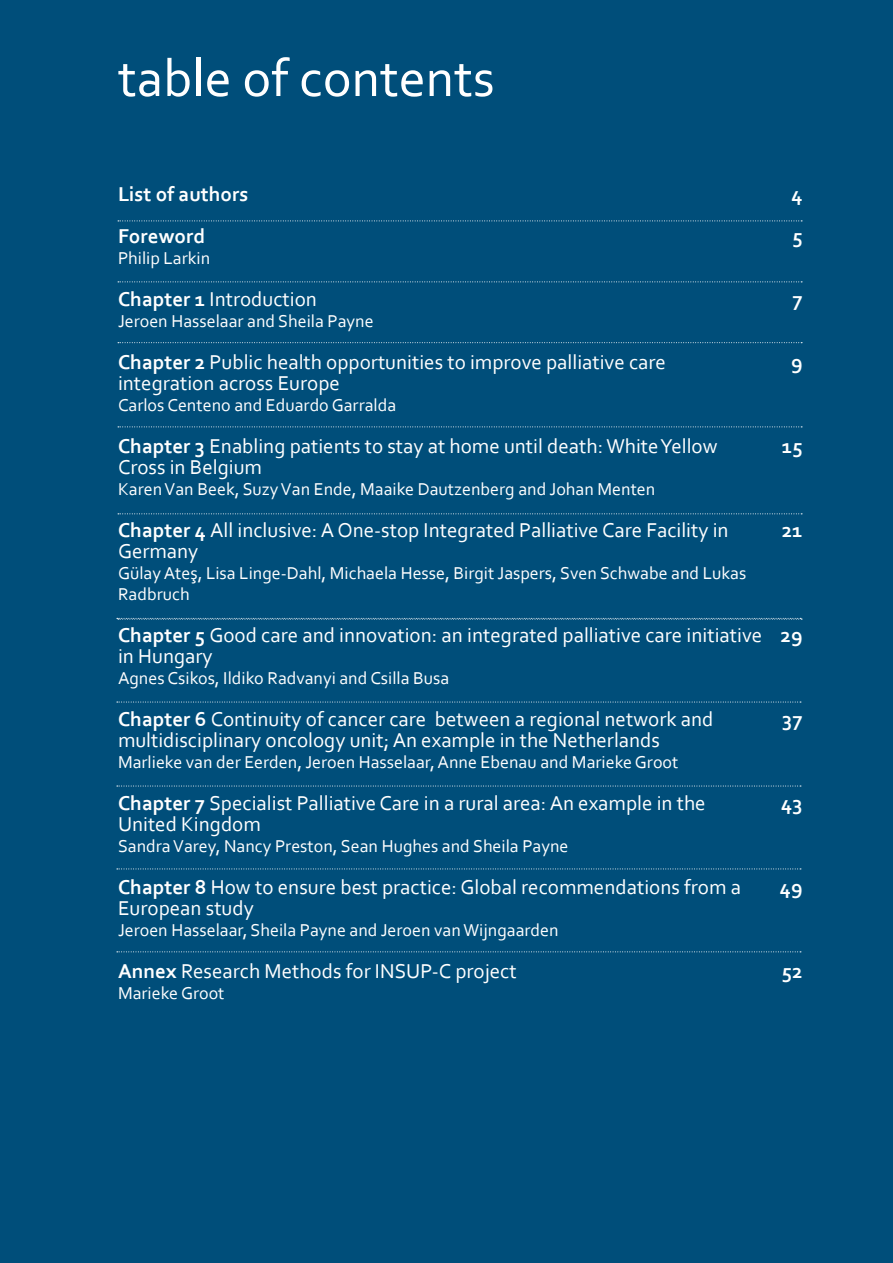
<style>
.page{position:relative;width:893px;height:1263px;background:#004e7a}
.page>*{position:absolute;margin:0;border:0;box-sizing:border-box;transform-origin:0 0}
.t1{font:54px "Corbel";color:#fff}
.t2{font:21px/21px "Corbel";color:#fff}
.t3{font:700 21px/42px "Corbel";color:#fff}
.t4{font:18px/21px "Corbel";color:#fff}
.s1{font-weight:700}
</style>
<div class="page">
<svg style="left:118px;top:221px;width:684px;height:1px"></svg>
<svg style="left:118px;top:281px;width:684px;height:1px"></svg>
<svg style="left:118px;top:342px;width:684px;height:1px"></svg>
<svg style="left:118px;top:426px;width:684px;height:1px"></svg>
<svg style="left:118px;top:513px;width:684px;height:1px"></svg>
<svg style="left:117px;top:618px;width:685px;height:2px"></svg>
<svg style="left:117px;top:702px;width:684px;height:1px"></svg>
<svg style="left:117px;top:786px;width:684px;height:1px"></svg>
<svg style="left:117px;top:868px;width:684px;height:1px"></svg>
<svg style="left:117px;top:951px;width:684px;height:1px"></svg>
<h1 class="t1" style="left:118px;top:45px;width:378px">table of contents</h1>
<p class="t3" style="left:118px;top:173px;width:132px">List of authors<br>Foreword</p>
<p class="t4" style="left:118px;top:247px;width:94px">Philip Larkin</p>
<p class="t2" style="left:118px;top:288px;width:200px"><span class="s1">Chapter 1</span> Introduction</p>
<p class="t4" style="left:118px;top:310px;width:257px">Jeroen Hasselaar and Sheila Payne</p>
<p class="t2" style="left:118px;top:351px;width:549px"><span class="s1">Chapter 2</span> Public health opportunities to improve palliative care integration across Europe</p>
<p class="t4" style="left:118px;top:394px;width:280px">Carlos Centeno and Eduardo Garralda</p>
<p class="t2" style="left:118px;top:435px;width:601px"><span class="s1">Chapter 3</span> Enabling patients to stay at home until death: White Yellow<br>Cross in Belgium</p>
<p class="t4" style="left:118px;top:478px;width:539px">Karen Van Beek, Suzy Van Ende, Maaike Dautzenberg and Johan Menten</p>
<p class="t2" style="left:118px;top:519px;width:612px"><span class="s1">Chapter 4</span> All inclusive: A One-stop Integrated Palliative Care Facility in<br>Germany</p>
<p class="t4" style="left:118px;top:562px;width:630px">Gülay Ateş, Lisa Linge-Dahl, Michaela Hesse, Birgit Jaspers, Sven Schwabe and Lukas<br>Radbruch</p>
<p class="t2" style="left:118px;top:624px;width:646px"><span class="s1">Chapter 5</span> Good care and innovation: an integrated palliative care initiative in Hungary</p>
<p class="t4" style="left:118px;top:667px;width:333px">Agnes Csikos, Ildiko Radvanyi and Csilla Busa</p>
<p class="t2" style="left:118px;top:708px;width:597px"><span class="s1">Chapter 6</span> Continuity of cancer care between a regional network and multidisciplinary oncology unit; An example in the Netherlands</p>
<p class="t4" style="left:118px;top:751px;width:562px">Marlieke van der Eerden, Jeroen Hasselaar, Anne Ebenau and Marieke Groot</p>
<p class="t2" style="left:118px;top:792px;width:589px"><span class="s1">Chapter 7</span> Specialist Palliative Care in a rural area: An example in the<br>United Kingdom</p>
<p class="t4" style="left:118px;top:835px;width:452px">Sandra Varey, Nancy Preston, Sean Hughes and Sheila Payne</p>
<p class="t2" style="left:118px;top:876px;width:624px"><span class="s1">Chapter 8</span> How to ensure best practice: Global recommendations from a<br>European study</p>
<p class="t4" style="left:118px;top:919px;width:442px">Jeroen Hasselaar, Sheila Payne and Jeroen van Wijngaarden</p>
<p class="t2" style="left:118px;top:960px;width:400px"><span class="s1">Annex</span> Research Methods for INSUP-C project</p>
<p class="t4" style="left:118px;top:982px;width:108px">Marieke Groot</p>
<p class="t3" style="left:791px;top:173px;width:13px">4<br>5</p>
<p class="t3" style="left:792px;top:278px;width:12px">7</p>
<p class="t3" style="left:791px;top:341px;width:13px">9</p>
<p class="t3" style="left:782px;top:425px;width:22px">15</p>
<p class="t3" style="left:782px;top:509px;width:22px">21</p>
<p class="t3" style="left:781px;top:614px;width:24px">29</p>
<p class="t3" style="left:782px;top:698px;width:22px">37</p>
<p class="t3" style="left:781px;top:782px;width:23px">43</p>
<p class="t3" style="left:780px;top:866px;width:24px">49</p>
<p class="t3" style="left:782px;top:950px;width:22px">52</p>
</div>
